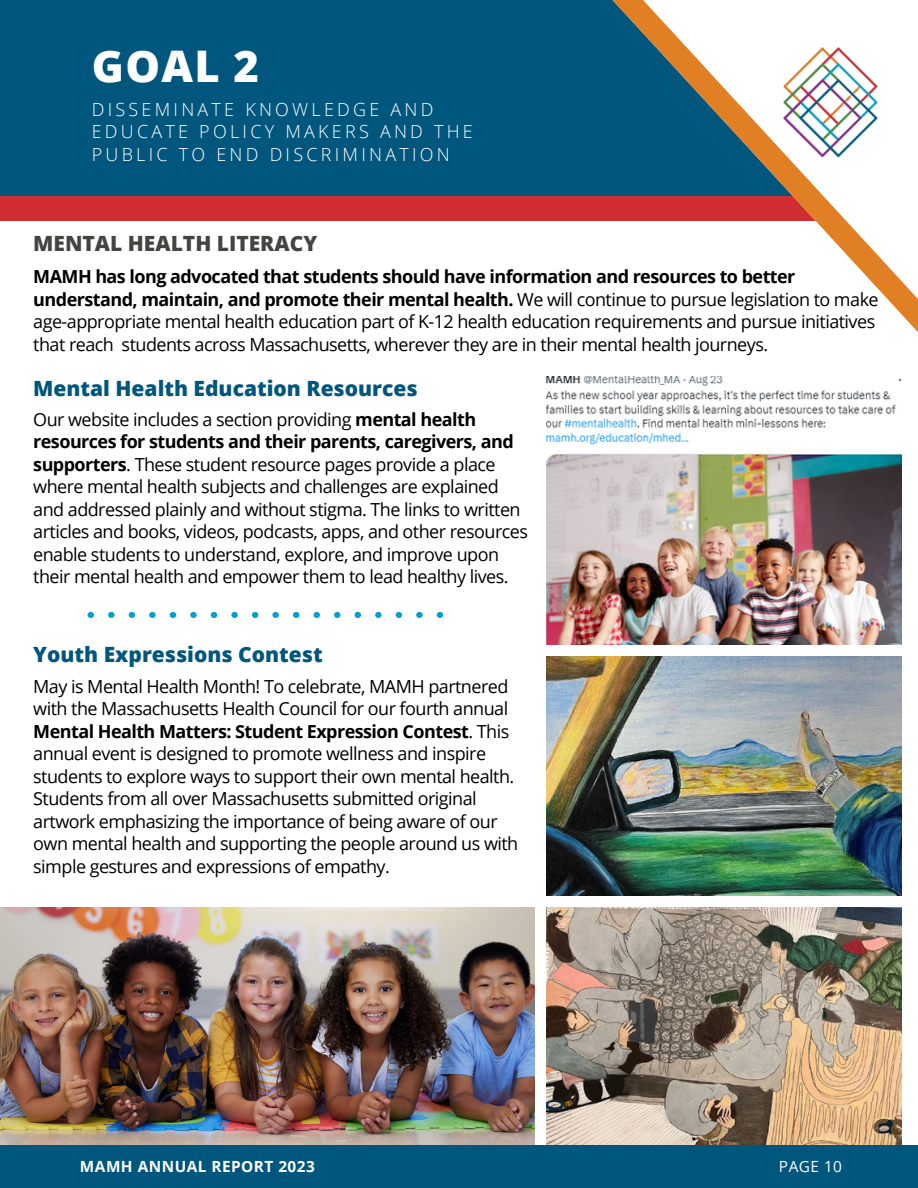
<style>
.page{position:relative;width:918px;height:1188px;background:#fff}
.page>*{position:absolute;margin:0;border:0;box-sizing:border-box;transform-origin:0 0}
.t1{font:800 43.65px "Open Sans";color:#fff}
.t2{font:800 21px "Open Sans";color:#00567d}
.t3{font:800 21px "Open Sans";color:#444440}
.t4{font:18px/22.5px "Open Sans";letter-spacing:-.03em;color:#000}
.t5{font:300 18px/22.5px "Open Sans";letter-spacing:.18em;color:#fff}
.t6{font:700 15.45px "Open Sans";letter-spacing:.03em;color:#fff}
.t7{font:15.45px "Open Sans";letter-spacing:.03em;color:#fff}
.s1{font-weight:700}
</style>
<div class="page">
<div style="left:0;top:0;width:902px;height:204px;background:#00567d"></div>
<div style="left:0;top:196px;width:918px;height:25px;background:#d02e32"></div>
<img style="left:0;top:908px;width:535px;height:238px">
<img style="left:547px;top:908px;width:354px;height:238px">
<div style="left:0;top:1146px;width:918px;height:41px;background:#00567d"></div>
<svg style="left:612px;top:0;width:306px;height:332px"></svg>
<img style="left:779px;top:39px;width:104px;height:123px">
<img style="left:547px;top:656px;width:355px;height:240px">
<img style="left:547px;top:376px;width:355px;height:268px">
<svg style="left:88px;top:612px;width:355px;height:6px"></svg>
<h1 class="t1" style="left:92px;top:35px;width:169px">GOAL 2</h1>
<p class="t5" style="left:92px;top:97px;width:383px">DISSEMINATE KNOWLEDGE AND<br>EDUCATE POLICY MAKERS AND THE<br>PUBLIC TO END DISCRIMINATION</p>
<p class="t3" style="left:33px;top:229px;width:286px">MENTAL HEALTH LITERACY</p>
<p class="t4" style="left:33px;top:265px;width:847px"><span class="s1">MAMH has long advocated that students should have information and resources to better understand, maintain, and promote their mental health.</span> We will continue to pursue legislation to make age-appropriate mental health education part of K-12 health education requirements and pursue initiatives that reach students across Massachusetts, wherever they are in their mental health journeys.</p>
<p class="t2" style="left:33px;top:374px;width:386px">Mental Health Education Resources</p>
<p class="t4" style="left:33px;top:408px;width:496px">Our website includes a section providing <span class="s1">mental health resources for students and their parents, caregivers, and supporters</span>. These student resource pages provide a place where mental health subjects and challenges are explained and addressed plainly and without stigma. The links to written articles and books, videos, podcasts, apps, and other resources enable students to understand, explore, and improve upon their mental health and empower them to lead healthy lives.</p>
<p class="t2" style="left:33px;top:640px;width:291px">Youth Expressions Contest</p>
<p class="t4" style="left:33px;top:675px;width:487px">May is Mental Health Month! To celebrate, MAMH partnered with the Massachusetts Health Council for our fourth annual <span class="s1">Mental Health Matters: Student Expression Contest</span>. This annual event is designed to promote wellness and inspire students to explore ways to support their own mental health.<br>Students from all over Massachusetts submitted original artwork emphasizing the importance of being aware of our own mental health and supporting the people around us with simple gestures and expressions of empathy.</p>
<p class="t6" style="left:80px;top:1155px;width:236px">MAMH ANNUAL REPORT 2023</p>
<p class="t7" style="left:779px;top:1155px;width:65px">PAGE 10</p>
</div>
